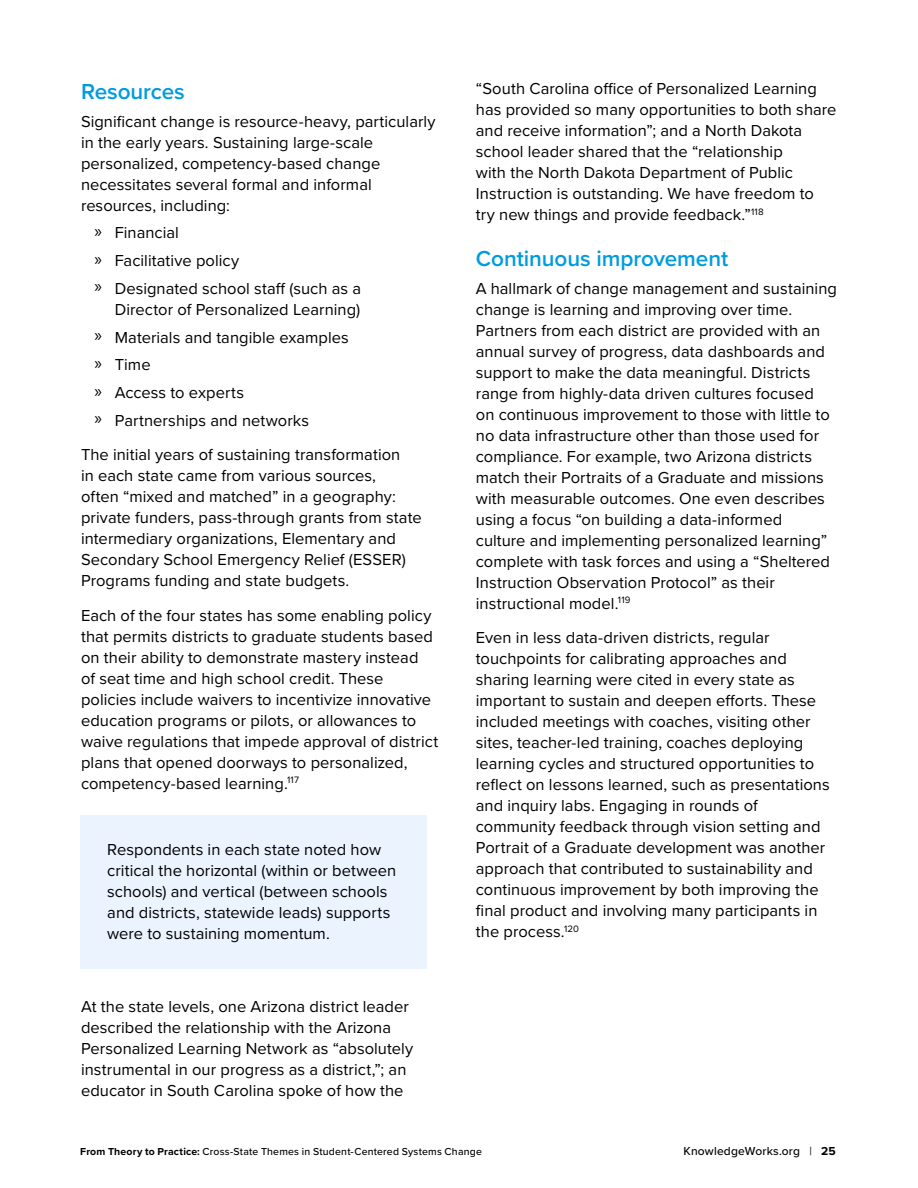
<style>
.page{position:relative;width:918px;height:1188px;background:#fff}
.page>*{position:absolute;margin:0;border:0;box-sizing:border-box;transform-origin:0 0}
.t1{font:600 22.5px "Proxima Nova";letter-spacing:-.005em;color:#009cde}
.t2{font:16.5px/21px "Proxima Nova";letter-spacing:.005em;color:#000}
.t3{font:500 12px "Proxima Nova";letter-spacing:.015em;color:#000}
.t4{font:500 10.5px "Proxima Nova";letter-spacing:.02em;color:#000}
.s1{font-family:"Myriad Pro";font-size:18px}
.s2{font-weight:700}
.s3{font-weight:400}
</style>
<div class="page">
<div style="left:80px;top:815px;width:346px;height:154px;background:#ebf3ff"></div>
<h4 class="t1" style="left:81px;top:74px;width:105px">Resources</h4>
<p class="t2" style="left:81px;top:110px;width:356px">Significant change is resource-heavy, particularly in the early years. Sustaining large-scale personalized, competency-based change necessitates several formal and informal resources, including:</p>
<p class="t2" style="left:94px;top:222px;width:86px"><span class="s1">»</span> Financial</p>
<p class="t2" style="left:94px;top:249px;width:146px"><span class="s1">»</span> Facilitative policy</p>
<p class="t2" style="left:94px;top:277px;width:268px;text-align:right"><span class="s1">»</span> Designated school staff (such as a<br>Director of Personalized Learning)</p>
<p class="t2" style="left:94px;top:326px;width:256px"><span class="s1">»</span> Materials and tangible examples</p>
<p class="t2" style="left:94px;top:354px;width:58px"><span class="s1">»</span> Time</p>
<p class="t2" style="left:94px;top:381px;width:151px"><span class="s1">»</span> Access to experts</p>
<p class="t2" style="left:94px;top:409px;width:216px"><span class="s1">»</span> Partnerships and networks</p>
<p class="t2" style="left:81px;top:444px;width:342px">The initial years of sustaining transformation<br>in each state came from various sources,<br>often “mixed and matched” in a geography: private funders, pass-through grants from state intermediary organizations, Elementary and Secondary School Emergency Relief (ESSER)<br>Programs funding and state budgets.</p>
<p class="t2" style="left:81px;top:604px;width:359px">Each of the four states has some enabling policy that permits districts to graduate students based on their ability to demonstrate mastery instead<br>of seat time and high school credit. These policies include waivers to incentivize innovative education programs or pilots, or allowances to waive regulations that impede approval of district plans that opened doorways to personalized, competency-based learning.<sup>117</sup></p>
<p class="t2" style="left:107px;top:838px;width:291px">Respondents in each state noted how critical the horizontal (within or between schools) and vertical (between schools and districts, statewide leads) supports were to sustaining momentum.</p>
<p class="t2" style="left:81px;top:996px;width:334px">At the state levels, one Arizona district leader described the relationship with the Arizona Personalized Learning Network as “absolutely instrumental in our progress as a district,”; an educator in South Carolina spoke of how the</p>
<p class="t2" style="left:476px;top:77px;width:362px">“South Carolina office of Personalized Learning has provided so many opportunities to both share and receive information”; and a North Dakota school leader shared that the “relationship<br>with the North Dakota Department of Public Instruction is outstanding. We have freedom to try new things and provide feedback.”<sup>118</sup></p>
<h4 class="t1" style="left:476px;top:242px;width:254px">Continuous improvement</h4>
<p class="t2" style="left:476px;top:277px;width:363px">A hallmark of change management and sustaining change is learning and improving over time.<br>Partners from each district are provided with an annual survey of progress, data dashboards and support to make the data meaningful. Districts range from highly-data driven cultures focused<br>on continuous improvement to those with little to no data infrastructure other than those used for compliance. For example, two Arizona districts match their Portraits of a Graduate and missions with measurable outcomes. One even describes using a focus “on building a data-informed<br>culture and implementing personalized learning” complete with task forces and using a “Sheltered Instruction Observation Protocol” as their instructional model.<sup>119</sup></p>
<p class="t2" style="left:476px;top:626px;width:355px">Even in less data-driven districts, regular touchpoints for calibrating approaches and sharing learning were cited in every state as important to sustain and deepen efforts. These included meetings with coaches, visiting other sites, teacher-led training, coaches deploying learning cycles and structured opportunities to reflect on lessons learned, such as presentations and inquiry labs. Engaging in rounds of community feedback through vision setting and Portrait of a Graduate development was another approach that contributed to sustainability and continuous improvement by both improving the final product and involving many participants in the process.<sup>120</sup></p>
<p class="t4" style="left:80px;top:1144px;width:403px"><span class="s2">From Theory to Practice:</span> Cross-State Themes in Student-Centered Systems Change</p>
<p class="t3" style="left:683px;top:1142px;width:154px">KnowledgeWorks.org <span class="s3">|</span> <span class="s2">25</span></p>
</div>
